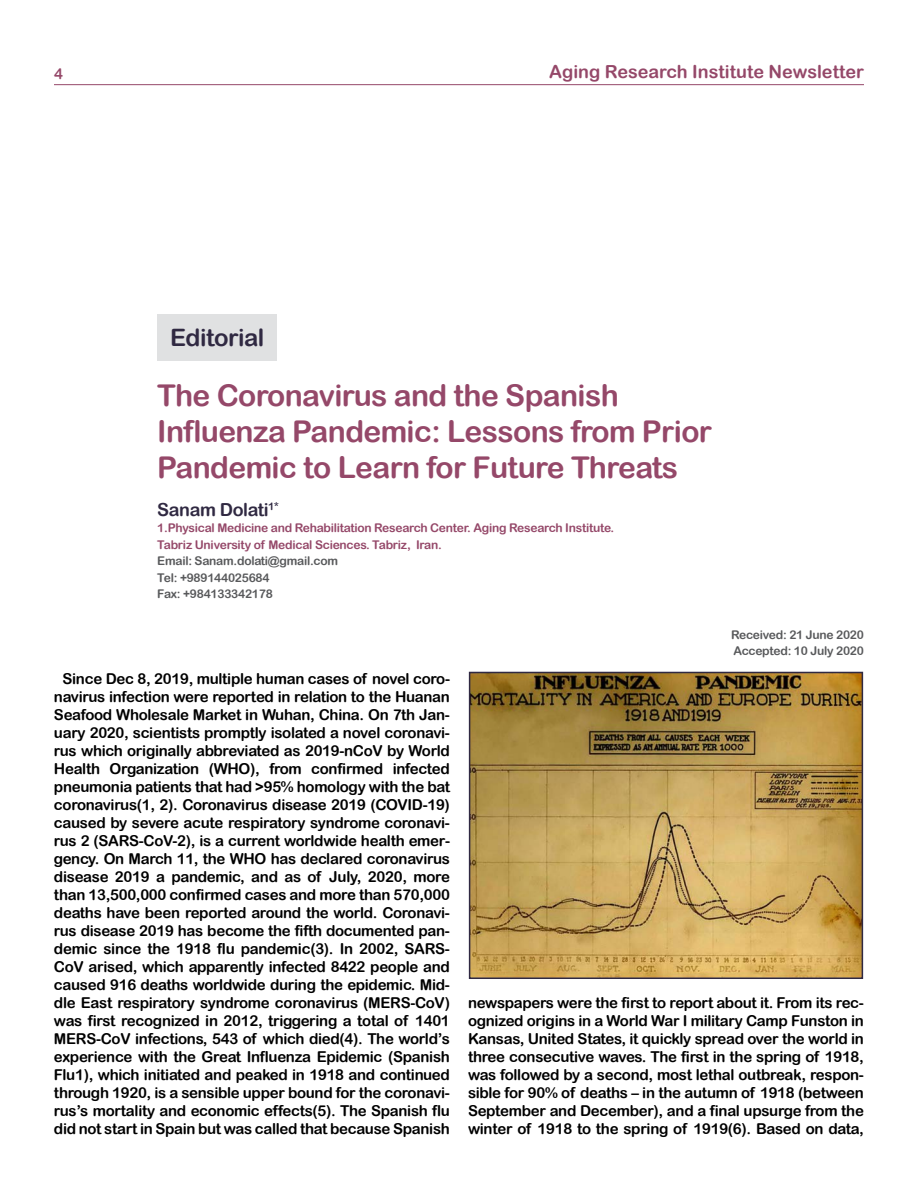
<style>
.page{position:relative;width:918px;height:1188px;background:#fff}
.page>*{position:absolute;margin:0;border:0;box-sizing:border-box;transform-origin:0 0}
.t1{font:30px/36px "Arial Rounded MT Bold";letter-spacing:-.02em;color:#954869}
.t2{font:24px "Arial Rounded MT Bold";letter-spacing:-.02em;color:#302942}
.t3{font:18px "Arial Rounded MT Bold";color:#954869}
.t4{font:18px "Arial Rounded MT Bold";letter-spacing:-.02em;color:#302942}
.t5{font:15px/18px "Arial Rounded MT Bold";letter-spacing:-.02em;color:#000;text-align:center}
.t6{font:15px "Arial Rounded MT Bold";color:#954869}
.t7{font:12px/16.5px "Arial Rounded MT Bold";letter-spacing:-.02em;color:#954869}
.t8{font:12px/16.5px "Arial Rounded MT Bold";letter-spacing:-.02em;color:#58595b}
</style>
<div class="page">
<div style="left:157px;top:314px;width:120px;height:47px;background:#e0e1e2"></div>
<img style="left:472px;top:675px;width:388px;height:301px">
<div style="left:469px;top:672px;width:394px;height:307px;border:2px solid #302942"></div>
<hr style="left:54px;top:84px;width:810px;height:1px;background:#954869">
<p class="t6" style="left:54px;top:65px;width:10px">4</p>
<p class="t3" style="left:549px;top:61px;width:316px">Aging Research Institute Newsletter</p>
<h2 class="t2" style="left:170px;top:323px;width:96px">Editorial</h2>
<h1 class="t1" style="left:157px;top:377px;width:556px">The Coronavirus and the Spanish<br>Influenza Pandemic: Lessons from Prior<br>Pandemic to Learn for Future Threats</h1>
<p class="t4" style="left:157px;top:499px;width:123px">Sanam Dolati<sup>1*</sup></p>
<p class="t7" style="left:157px;top:520px;width:458px">1.Physical Medicine and Rehabilitation Research Center. Aging Research Institute.<br>Tabriz University of Medical Sciences. Tabriz, Iran.</p>
<p class="t8" style="left:157px;top:553px;width:182px">Email: Sanam.dolati@gmail.com<br>Tel: +989144025684<br>Fax: +984133342178</p>
<p class="t8" style="left:731px;top:626px;width:134px">Received: 21 June 2020<br>Accepted: 10 July 2020</p>
<p class="t5" style="left:54px;top:669px;width:398px">Since Dec 8, 2019, multiple human cases of novel coro&shy;navirus infection were reported in relation to the Huanan Seafood Wholesale Market in Wuhan, China. On 7th Jan&shy;uary 2020, scientists promptly isolated a novel coronavi&shy;rus which originally abbreviated as 2019-nCoV by World Health Organization (WHO), from confirmed infected pneumonia patients that had &gt;95% homology with the bat coronavirus(1, 2). Coronavirus disease 2019 (COVID-19) caused by severe acute respiratory syndrome coronavi&shy;rus 2 (SARS-CoV-2), is a current worldwide health emer&shy;gency. On March 11, the WHO has declared coronavirus disease 2019 a pandemic, and as of July, 2020, more than 13,500,000 confirmed cases and more than 570,000 deaths have been reported around the world. Coronavi&shy;rus disease 2019 has become the fifth documented pan&shy;demic since the 1918 flu pandemic(3). In 2002, SARS-CoV arised, which apparently infected 8422 people and caused 916 deaths worldwide during the epidemic. Mid&shy;dle East respiratory syndrome coronavirus (MERS-CoV) was first recognized in 2012, triggering a total of 1401<br>MERS-CoV infections, 543 of which died(4). The world’s experience with the Great Influenza Epidemic (Spanish Flu1), which initiated and peaked in 1918 and continued through 1920, is a sensible upper bound for the coronavi&shy;rus’s mortality and economic effects(5). The Spanish flu did not start in Spain but was called that because Spanish</p>
<p class="t5" style="left:468px;top:993px;width:398px;text-align:justify">newspapers were the first to report about it. From its rec&shy;ognized origins in a World War I military Camp Funston in Kansas, United States, it quickly spread over the world in three consecutive waves. The first in the spring of 1918, was followed by a second, most lethal outbreak, respon&shy;sible for 90% of deaths – in the autumn of 1918 (between September and December), and a final upsurge from the winter of 1918 to the spring of 1919(6). Based on data,</p>
</div>
